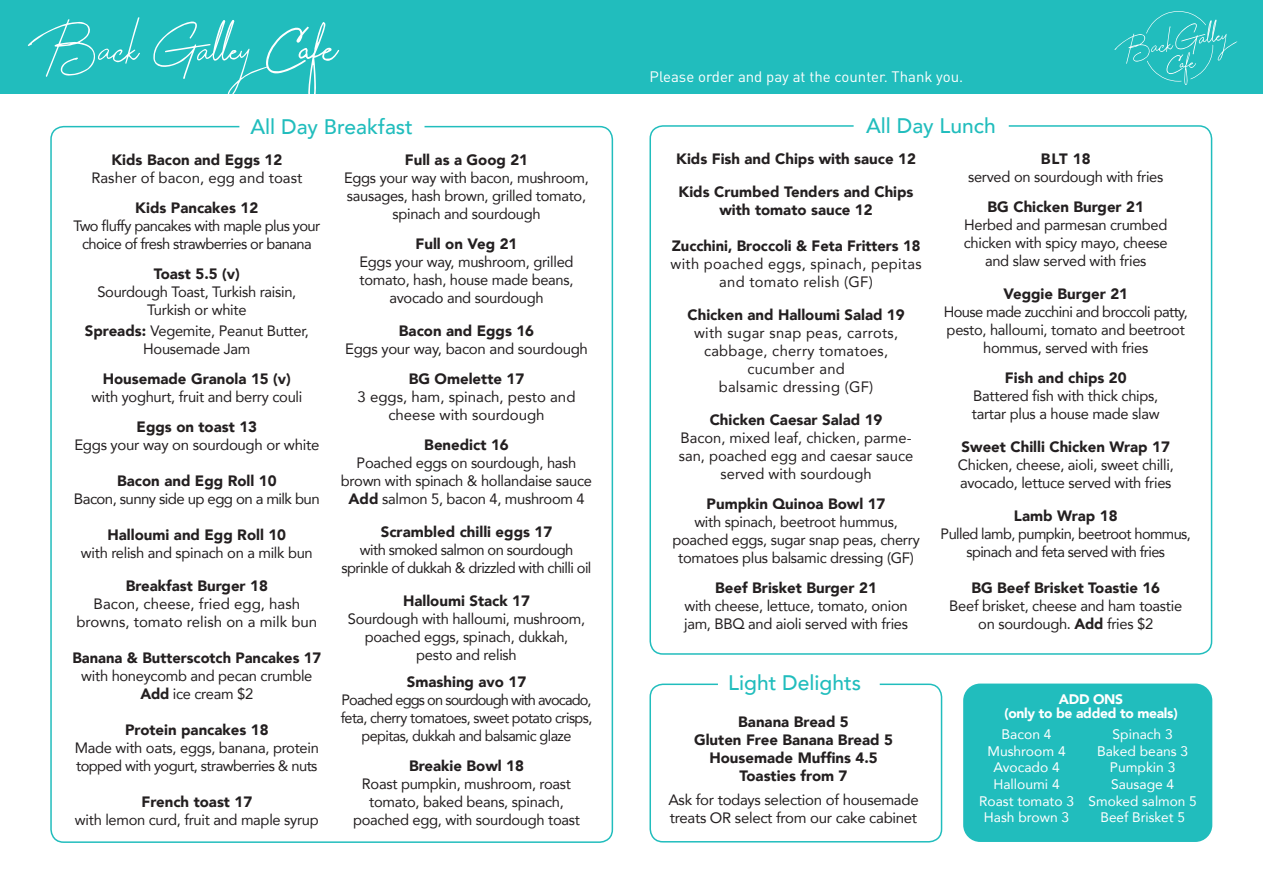
<style>
.page{position:relative;width:1263px;height:893px;background:#fff}
.page>*{position:absolute;margin:0;border:0;box-sizing:border-box;transform-origin:0 0}
.t1{font:500 21px "Avenir";color:#21bdbd}
.t2{font:15px/18px "Avenir";letter-spacing:-.02em;color:#231f20;text-align:center}
.t3{font:900 15px/18px "Avenir";color:#231f20;text-align:center}
.t4{font:15px/18px "Avenir";letter-spacing:-.04em;color:#231f20;text-align:center}
.t5{font:15px/18px "Avenir";color:#231f20;text-align:center}
.t6{font:15px/18px "Avenir";letter-spacing:.02em;color:#231f20;text-align:center}
.t7{font:15px "DIN";color:#fff}
.t8{font:13.8px "Avenir";color:#fff}
.t9{font:900 13.8px/13.2px "Avenir";letter-spacing:-.02em;color:#fff;text-align:center}
.s1{font-weight:900}
</style>
<div class="page">
<div style="left:0;top:0;width:1263px;height:93px;background:#21bdbd"></div>
<div style="left:649px;top:684px;width:293px;height:158px;border:2px solid #21bdbd;border-radius:13px"></div>
<div style="left:649px;top:125px;width:563px;height:530px;border:2px solid #21bdbd;border-radius:13px"></div>
<svg style="left:1114px;top:11px;width:123px;height:74px"></svg>
<div style="left:963px;top:684px;width:249px;height:158px;background:#21bdbd;border-radius:17px"></div>
<svg style="left:28px;top:17px;width:112px;height:60px"></svg>
<svg style="left:153px;top:20px;width:186px;height:74px"></svg>
<p class="t1" style="left:250px;top:109px;width:164px">All Day Breakfast</p>
<p class="t3" style="left:111px;top:150px;width:172px">Kids Bacon and Eggs 12</p>
<p class="t5" style="left:91px;top:168px;width:212px">Rasher of bacon, egg and toast</p>
<p class="t3" style="left:135px;top:198px;width:125px">Kids Pancakes 12</p>
<p class="t4" style="left:73px;top:216px;width:248px">Two fluffy pancakes with maple plus your choice of fresh strawberries or banana</p>
<p class="t3" style="left:154px;top:264px;width:88px">Toast 5.5 (v)</p>
<p class="t2" style="left:97px;top:282px;width:200px">Sourdough Toast, Turkish raisin,<br>Turkish or white</p>
<p class="t2" style="left:85px;top:321px;width:226px"><span class="s1">Spreads:</span> Vegemite, Peanut Butter,<br>Housemade Jam</p>
<p class="t3" style="left:103px;top:369px;width:190px">Housemade Granola 15 (v)</p>
<p class="t2" style="left:91px;top:387px;width:212px">with yoghurt, fruit and berry couli</p>
<p class="t3" style="left:137px;top:417px;width:122px">Eggs on toast 13</p>
<p class="t2" style="left:74px;top:435px;width:247px">Eggs your way on sourdough or white</p>
<p class="t3" style="left:117px;top:471px;width:161px">Bacon and Egg Roll 10</p>
<p class="t4" style="left:74px;top:489px;width:247px">Bacon, sunny side up egg on a milk bun</p>
<p class="t3" style="left:108px;top:525px;width:180px">Halloumi and Egg Roll 10</p>
<p class="t2" style="left:81px;top:543px;width:233px">with relish and spinach on a milk bun</p>
<p class="t3" style="left:126px;top:576px;width:144px">Breakfast Burger 18</p>
<p class="t5" style="left:76px;top:594px;width:242px">Bacon, cheese, fried egg, hash browns, tomato relish on a milk bun</p>
<p class="t3" style="left:72px;top:648px;width:250px">Banana &amp; Butterscotch Pancakes 17</p>
<p class="t2" style="left:81px;top:666px;width:233px">with honeycomb and pecan crumble</p>
<p class="t2" style="left:140px;top:684px;width:114px"><span class="s1">Add</span> ice cream $2</p>
<p class="t3" style="left:125px;top:720px;width:145px">Protein pancakes 18</p>
<p class="t4" style="left:75px;top:738px;width:246px;text-align:left">Made with oats, eggs, banana, protein topped with yogurt, strawberries &amp; nuts</p>
<p class="t3" style="left:141px;top:792px;width:112px">French toast 17</p>
<p class="t2" style="left:75px;top:810px;width:245px">with lemon curd, fruit and maple syrup</p>
<p class="t3" style="left:405px;top:150px;width:125px">Full as a Goog 21</p>
<p class="t2" style="left:344px;top:168px;width:246px">Eggs your way with bacon, mushroom, sausages, hash brown, grilled tomato, spinach and sourdough</p>
<p class="t3" style="left:416px;top:234px;width:103px">Full on Veg 21</p>
<p class="t2" style="left:359px;top:252px;width:216px">Eggs your way, mushroom, grilled tomato, hash, house made beans, avocado and sourdough</p>
<p class="t3" style="left:399px;top:321px;width:137px">Bacon and Eggs 16</p>
<p class="t2" style="left:345px;top:339px;width:244px">Eggs your way, bacon and sourdough</p>
<p class="t3" style="left:409px;top:369px;width:117px">BG Omelette 17</p>
<p class="t5" style="left:358px;top:387px;width:219px">3 eggs, ham, spinach, pesto and cheese with sourdough</p>
<p class="t3" style="left:424px;top:435px;width:86px">Benedict 16</p>
<p class="t2" style="left:341px;top:453px;width:253px">Poached eggs on sourdough, hash brown with spinach &amp; hollandaise sauce</p>
<p class="t2" style="left:348px;top:489px;width:238px"><span class="s1">Add</span> salmon 5, bacon 4, mushroom 4</p>
<p class="t3" style="left:381px;top:522px;width:173px">Scrambled chilli eggs 17</p>
<p class="t4" style="left:342px;top:540px;width:251px">with smoked salmon on sourdough sprinkle of dukkah &amp; drizzled with chilli oil</p>
<p class="t3" style="left:403px;top:591px;width:128px">Halloumi Stack 17</p>
<p class="t2" style="left:348px;top:609px;width:239px">Sourdough with halloumi, mushroom, poached eggs, spinach, dukkah, pesto and relish</p>
<p class="t3" style="left:407px;top:672px;width:121px">Smashing avo 17</p>
<p class="t4" style="left:341px;top:690px;width:253px">Poached eggs on sourdough with avocado, feta, cherry tomatoes, sweet potato crisps, pepitas, dukkah and balsamic glaze</p>
<p class="t3" style="left:409px;top:756px;width:116px">Breakie Bowl 18</p>
<p class="t2" style="left:353px;top:774px;width:228px">Roast pumpkin, mushroom, roast tomato, baked beans, spinach, poached egg, with sourdough toast</p>
<p class="t7" style="left:649px;top:67px;width:315px">Please order and pay at the counter. Thank you.</p>
<p class="t1" style="left:866px;top:108px;width:131px">All Day Lunch</p>
<p class="t3" style="left:676px;top:149px;width:241px">Kids Fish and Chips with sauce 12</p>
<p class="t3" style="left:678px;top:182px;width:237px">Kids Crumbed Tenders and Chips with tomato sauce 12</p>
<p class="t3" style="left:672px;top:236px;width:250px">Zucchini, Broccoli &amp; Feta Fritters 18</p>
<p class="t6" style="left:670px;top:254px;width:253px">with poached eggs, spinach, pepitas and tomato relish (GF)</p>
<p class="t3" style="left:687px;top:305px;width:219px">Chicken and Halloumi Salad 19</p>
<p class="t6" style="left:694px;top:323px;width:206px">with sugar snap peas, carrots, cabbage, cherry tomatoes, cucumber and<br>balsamic dressing (GF)</p>
<p class="t3" style="left:710px;top:410px;width:174px">Chicken Caesar Salad 19</p>
<p class="t5" style="left:679px;top:428px;width:236px">Bacon, mixed leaf, chicken, parme&shy;san, poached egg and caesar sauce served with sourdough</p>
<p class="t3" style="left:707px;top:494px;width:180px">Pumpkin Quinoa Bowl 17</p>
<p class="t2" style="left:672px;top:512px;width:249px">with spinach, beetroot hummus, poached eggs, sugar snap peas, cherry tomatoes plus balsamic dressing (GF)</p>
<p class="t3" style="left:715px;top:578px;width:163px">Beef Brisket Burger 21</p>
<p class="t2" style="left:684px;top:596px;width:225px;text-align:left">with cheese, lettuce, tomato, onion jam, BBQ and aioli served with fries</p>
<p class="t3" style="left:1041px;top:149px;width:51px">BLT 18</p>
<p class="t2" style="left:968px;top:167px;width:197px">served on sourdough with fries</p>
<p class="t3" style="left:987px;top:197px;width:158px">BG Chicken Burger 21</p>
<p class="t2" style="left:964px;top:215px;width:205px">Herbed and parmesan crumbed chicken with spicy mayo, cheese and slaw served with fries</p>
<p class="t3" style="left:1003px;top:284px;width:126px">Veggie Burger 21</p>
<p class="t2" style="left:944px;top:302px;width:246px">House made zucchini and broccoli patty, pesto, halloumi, tomato and beetroot hommus, served with fries</p>
<p class="t3" style="left:1005px;top:368px;width:123px">Fish and chips 20</p>
<p class="t2" style="left:972px;top:386px;width:189px;text-align:left">Battered fish with thick chips, tartar plus a house made slaw</p>
<p class="t3" style="left:961px;top:437px;width:210px">Sweet Chilli Chicken Wrap 17</p>
<p class="t2" style="left:958px;top:455px;width:218px;text-align:left">Chicken, cheese, aioli, sweet chilli, avocado, lettuce served with fries</p>
<p class="t3" style="left:1014px;top:506px;width:105px">Lamb Wrap 18</p>
<p class="t4" style="left:941px;top:524px;width:252px">Pulled lamb, pumpkin, beetroot hommus, spinach and feta served with fries</p>
<p class="t2" style="left:949px;top:578px;width:234px"><span class="s1">BG Beef Brisket Toastie 16<br></span>Beef brisket, cheese and ham toastie on sourdough. <span class="s1">Add</span> fries $2</p>
<p class="t1" style="left:728px;top:665px;width:134px">Light Delights</p>
<p class="t3" style="left:738px;top:713px;width:112px">Banana Bread 5</p>
<p class="t3" style="left:694px;top:731px;width:200px">Gluten Free Banana Bread 5</p>
<p class="t3" style="left:709px;top:749px;width:170px">Housemade Muffins 4.5</p>
<p class="t3" style="left:739px;top:767px;width:109px">Toasties from 7</p>
<p class="t2" style="left:668px;top:791px;width:252px;text-align:left">Ask for todays selection of housemade treats OR select from our cake cabinet</p>
<p class="t9" style="left:1004px;top:692px;width:175px">ADD ONS<br>(only to be added to meals)</p>
<p class="t8" style="left:1001px;top:723px;width:52px">Bacon 4</p>
<p class="t8" style="left:987px;top:740px;width:80px">Mushroom 4</p>
<p class="t8" style="left:993px;top:756px;width:68px">Avocado 4</p>
<p class="t8" style="left:993px;top:773px;width:68px">Halloumi 4</p>
<p class="t8" style="left:979px;top:790px;width:97px">Roast tomato 3</p>
<p class="t8" style="left:984px;top:806px;width:87px">Hash brown 3</p>
<p class="t8" style="left:1112px;top:723px;width:62px">Spinach 3</p>
<p class="t8" style="left:1097px;top:740px;width:93px">Baked beans 3</p>
<p class="t8" style="left:1110px;top:756px;width:67px">Pumpkin 3</p>
<p class="t8" style="left:1111px;top:773px;width:65px">Sausage 4</p>
<p class="t8" style="left:1089px;top:790px;width:110px">Smoked salmon 5</p>
<p class="t8" style="left:1100px;top:806px;width:86px">Beef Brisket 5</p>
</div>
